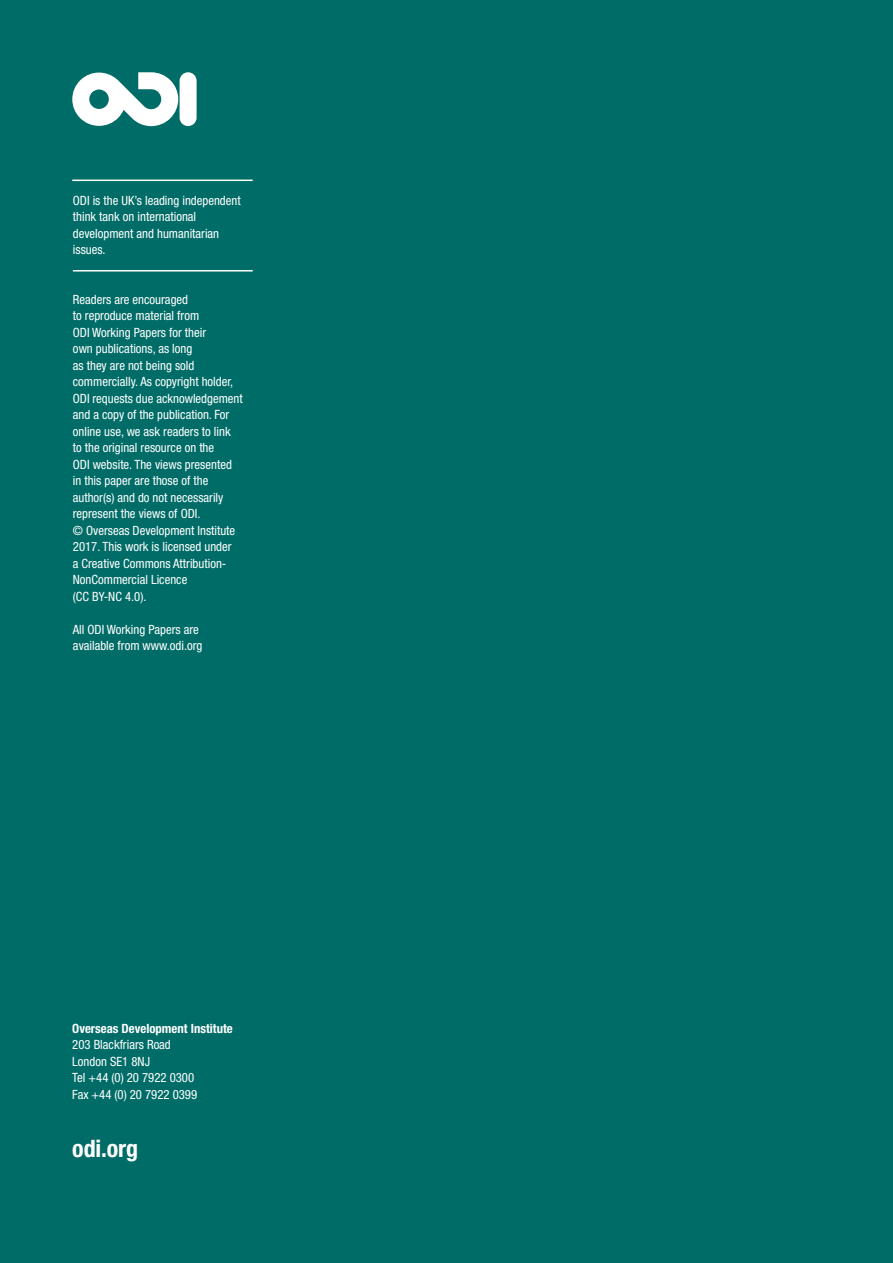
<style>
.page{position:relative;width:893px;height:1263px;background:#006c67}
.page>*{position:absolute;margin:0;border:0;box-sizing:border-box;transform-origin:0 0}
.t1{font:700 condensed 24px "Helvetica Neue LT Std";color:#fff}
.t2{font:condensed 12.75px/16.5px "Helvetica Neue LT Std";color:#fff}
.t3{font:700 condensed 12.75px "Helvetica Neue LT Std";color:#fff}
</style>
<div class="page">
<hr style="left:72px;top:180px;width:181px;height:1px;background:#fff">
<hr style="left:73px;top:270px;width:180px;height:2px;background:#fff">
<svg style="left:72px;top:72px;width:106px;height:54px"></svg>
<div style="left:180px;top:72px;width:17px;height:54px;background:#fff;border-radius:8px"></div>
<p class="t2" style="left:73px;top:192px;width:169px">ODI is the UK’s leading independent think tank on international development and humanitarian issues.</p>
<p class="t2" style="left:73px;top:291px;width:171px">Readers are encouraged<br>to reproduce material from<br>ODI Working Papers for their<br>own publications, as long<br>as they are not being sold commercially. As copyright holder,<br>ODI requests due acknowledgement and a copy of the publication. For online use, we ask readers to link to the original resource on the<br>ODI website. The views presented in this paper are those of the author(s) and do not necessarily represent the views of ODI.<br>© Overseas Development Institute<br>2017. This work is licensed under<br>a Creative Commons Attribution-<br>NonCommercial Licence<br>(CC BY-NC 4.0).</p>
<p class="t2" style="left:73px;top:621px;width:131px">All ODI Working Papers are available from www.odi.org</p>
<p class="t3" style="left:72px;top:1021px;width:162px">Overseas Development Institute</p>
<p class="t2" style="left:72px;top:1036px;width:126px">203 Blackfriars Road<br>London SE1 8NJ<br>Tel +44 (0) 20 7922 0300<br>Fax +44 (0) 20 7922 0399</p>
<h1 class="t1" style="left:72px;top:1134px;width:67px">odi.org</h1>
</div>
